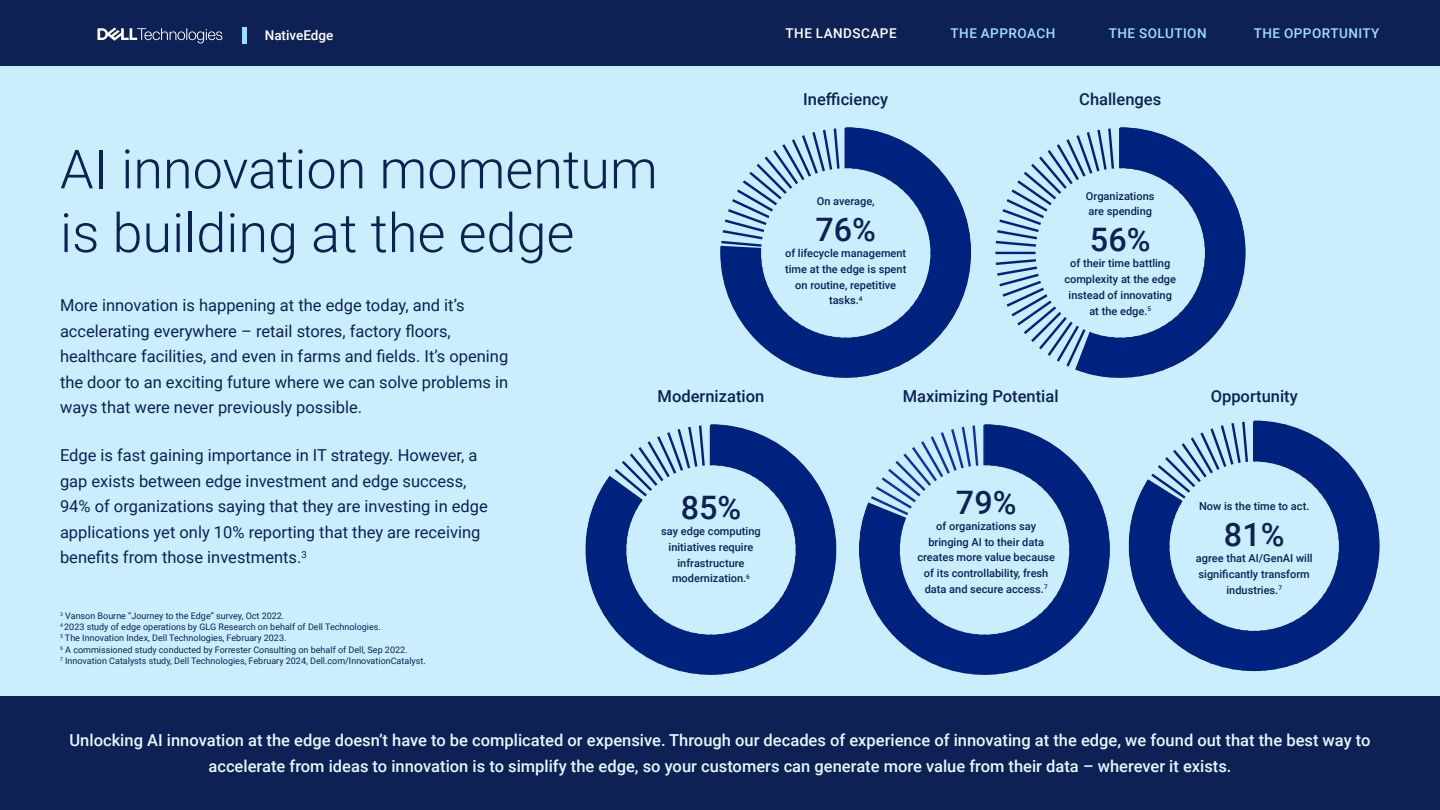
<style>
.page{position:relative;width:1440px;height:810px;background:#cbeeff}
.page>*{position:absolute;margin:0;border:0;box-sizing:border-box;transform-origin:0 0}
.t1{font:300 54px/63.8px "Roboto";color:#0d2155}
.t2{font:500 32.33px "Roboto";color:#0d2155}
.t3{font:16.5px/25.5px "Roboto";color:#0d2155}
.t4{font:500 16.5px/25.5px "Roboto";color:#e5f8ff;text-align:center}
.t5{font:500 16.5px "Roboto";color:#0d2155}
.t6{font:500 13.5px "Roboto";letter-spacing:.035em;color:#9fddff}
.t7{font:500 13.5px "Roboto";letter-spacing:.035em;color:#fff}
.t8{font:500 13.5px "Roboto";color:#fff}
.t9{font:500 11.02px/15.8px "Roboto";color:#0d2155;text-align:center}
.t10{font:9px/11.2px "Roboto";color:#0d2155}
</style>
<div class="page">
<svg style="left:720px;top:127px;width:251px;height:251px"></svg>
<svg style="left:585px;top:424px;width:251px;height:251px"></svg>
<svg style="left:995px;top:127px;width:251px;height:251px"></svg>
<svg style="left:1129px;top:420px;width:251px;height:251px"></svg>
<svg style="left:859px;top:424px;width:251px;height:251px"></svg>
<div style="left:0;top:696px;width:1440px;height:114px;background:#0d2155"></div>
<div style="left:0;top:0;width:1440px;height:65px;background:#0d2155"></div>
<svg style="left:97px;top:27px;width:125px;height:17px"></svg>
<hr style="left:242px;top:27px;width:4px;height:17px;background:#9fddff">
<p class="t8" style="left:265px;top:26px;width:70px">NativeEdge</p>
<p class="t7" style="left:786px;top:23px;width:113px">THE LANDSCAPE</p>
<p class="t6" style="left:951px;top:23px;width:106px">THE APPROACH</p>
<p class="t6" style="left:1109px;top:23px;width:99px">THE SOLUTION</p>
<p class="t6" style="left:1254px;top:23px;width:127px">THE OPPORTUNITY</p>
<h1 class="t1" style="left:60px;top:135px;width:599px">AI innovation momentum is building at the edge</h1>
<p class="t3" style="left:60px;top:292px;width:450px">More innovation is happening at the edge today, and it’s accelerating everywhere – retail stores, factory floors, healthcare facilities, and even in farms and fields. It’s opening the door to an exciting future where we can solve problems in ways that were never previously possible.</p>
<p class="t3" style="left:60px;top:442px;width:429px">Edge is fast gaining importance in IT strategy. However, a gap exists between edge investment and edge success, 94% of organizations saying that they are investing in edge applications yet only 10% reporting that they are receiving benefits from those investments.<sup>3</sup></p>
<p class="t10" style="left:60px;top:610px;width:367px"><sup>3</sup> Vanson Bourne “Journey to the Edge” survey, Oct 2022.<br><sup>4</sup> 2023 study of edge operations by GLG Research on behalf of Dell Technologies.<br><sup>5</sup> The Innovation Index, Dell Technologies, February 2023.<br><sup>6</sup> A commissioned study conducted by Forrester Consulting on behalf of Dell, Sep 2022.<br><sup>7</sup> Innovation Catalysts study, Dell Technologies, February 2024, Dell.com/InnovationCatalyst.</p>
<p class="t5" style="left:658px;top:384px;width:108px">Modernization</p>
<h2 class="t2" style="left:681px;top:485px;width:62px">85%</h2>
<p class="t9" style="left:661px;top:523px;width:101px">say edge computing initiatives require infrastructure modernization.<sup>6</sup></p>
<p class="t5" style="left:803px;top:87px;width:86px">Inefficiency</p>
<p class="t9" style="left:817px;top:193px;width:59px">On average,</p>
<h2 class="t2" style="left:815px;top:207px;width:62px">76%</h2>
<p class="t9" style="left:785px;top:245px;width:123px">of lifecycle management time at the edge is spent on routine, repetitive tasks.<sup>4</sup></p>
<p class="t5" style="left:1079px;top:87px;width:84px">Challenges</p>
<p class="t9" style="left:1086px;top:187px;width:70px;text-align:left">Organizations are spending</p>
<h2 class="t2" style="left:1090px;top:217px;width:62px">56%</h2>
<p class="t9" style="left:1064px;top:255px;width:113px">of their time battling complexity at the edge instead of innovating at the edge.<sup>5</sup></p>
<p class="t5" style="left:903px;top:384px;width:157px">Maximizing Potential</p>
<p class="t5" style="left:1211px;top:384px;width:89px">Opportunity</p>
<h2 class="t2" style="left:956px;top:480px;width:62px">79%</h2>
<p class="t9" style="left:917px;top:517px;width:139px">of organizations say bringing AI to their data creates more value because of its controllability, fresh data and secure access.<sup>7</sup></p>
<p class="t9" style="left:1199px;top:498px;width:112px">Now is the time to act.</p>
<h2 class="t2" style="left:1224px;top:512px;width:62px">81%</h2>
<p class="t9" style="left:1196px;top:550px;width:118px">agree that AI/GenAI will significantly transform industries.<sup>7</sup></p>
<p class="t4" style="left:70px;top:727px;width:1302px">Unlocking AI innovation at the edge doesn’t have to be complicated or expensive. Through our decades of experience of innovating at the edge, we found out that the best way to accelerate from ideas to innovation is to simplify the edge, so your customers can generate more value from their data – wherever it exists.</p>
</div>
